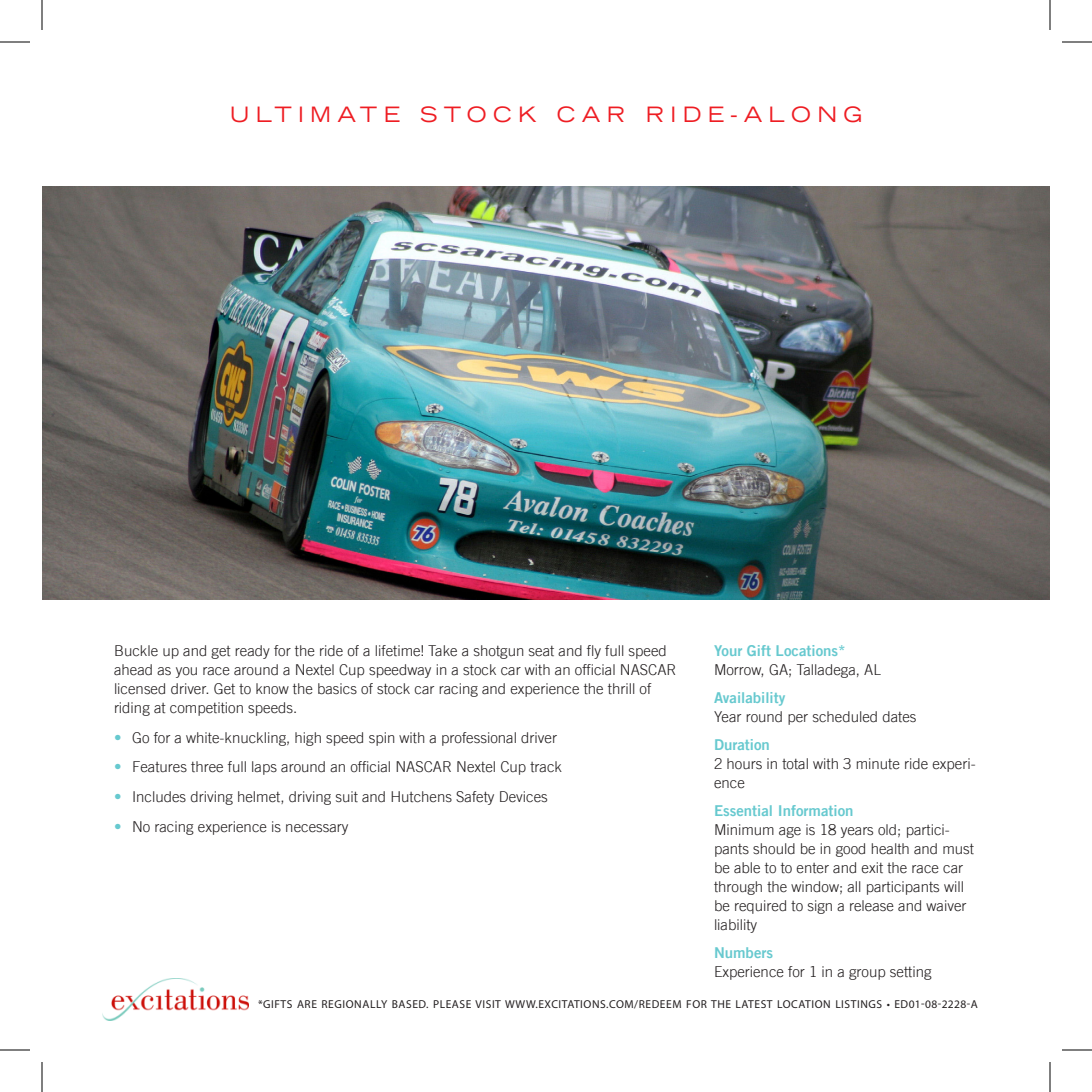
<style>
.page{position:relative;width:1092px;height:1092px;background:#fff}
.page>*{position:absolute;margin:0;border:0;box-sizing:border-box;transform-origin:0 0}
.Head{font:expanded 21px "Trade Gothic LT";letter-spacing:.3em;color:#ee1d23}
.t1{font:300 15px/19px "Trade Gothic LT";color:#231f20}
.t2{font:11.6px "Myriad Pro";letter-spacing:.05em;color:#231f20}
.s1{color:#67c9cf}
.s2{font-family:"Trade Gothic LT Bold Two";font-weight:400;color:#67c9cf}
</style>
<div class="page">
<img style="left:102px;top:978px;width:147px;height:42px">
<img style="left:42px;top:186px;width:1008px;height:414px">
<hr style="left:0;top:42px;width:30px;height:1px;background:#000">
<hr style="left:1062px;top:42px;width:30px;height:1px;background:#000">
<hr style="left:0;top:1050px;width:30px;height:1px;background:#000">
<hr style="left:1062px;top:1050px;width:30px;height:1px;background:#000">
<hr style="left:42px;top:0;width:1px;height:30px;background:#000">
<hr style="left:42px;top:1062px;width:1px;height:30px;background:#000">
<hr style="left:1050px;top:0;width:1px;height:30px;background:#000">
<hr style="left:1050px;top:1062px;width:1px;height:30px;background:#000">
<p class="Head" style="left:230px;top:100px;width:634px">ULTIMATE STOCK CAR R IDE-ALONG</p>
<p class="t1" style="left:114px;top:641px;width:564px">Buckle up and get ready for the ride of a lifetime! Take a shotgun seat and fly full speed ahead as you race around a Nextel Cup speedway in a stock car with an official NASCAR licensed driver. Get to know the basics of stock car racing and experience the thrill of riding at competition speeds.</p>
<p class="t1" style="left:114px;top:728px;width:445px"><span class="s1">•</span> Go for a white-knuckling, high speed spin with a professional driver</p>
<p class="t1" style="left:114px;top:757px;width:450px"><span class="s1">•</span> Features three full laps around an official NASCAR Nextel Cup track</p>
<p class="t1" style="left:114px;top:787px;width:435px"><span class="s1">•</span> Includes driving helmet, driving suit and Hutchens Safety Devices</p>
<p class="t1" style="left:114px;top:817px;width:236px"><span class="s1">•</span> No racing experience is necessary</p>
<p class="t1" style="left:714px;top:641px;width:168px"><span class="s2">Your Gift Locations*<br></span>Morrow, GA; Talladega, AL</p>
<p class="t1" style="left:714px;top:688px;width:204px"><span class="s2">Availability<br></span>Year round per scheduled dates</p>
<p class="t1" style="left:714px;top:735px;width:263px"><span class="s2">Duration<br></span>2 hours in total with 3 minute ride experi&shy;ence</p>
<p class="t1" style="left:714px;top:801px;width:262px"><span class="s2">Essential Information<br></span>Minimum age is 18 years old; partici&shy;pants should be in good health and must be able to to enter and exit the race car through the window; all participants will be required to sign a release and waiver liability</p>
<p class="t1" style="left:714px;top:943px;width:219px"><span class="s2">Numbers<br></span>Experience for 1 in a group setting</p>
<p class="t2" style="left:258px;top:997px;width:389px">*GIFTS ARE REGIONALLY BASED. PLEASE VISIT WWW.EXCITATIONS.COM/REDEEM</p>
<p class="t2" style="left:686px;top:997px;width:293px">FOR THE LATEST LOCATION LISTINGS • ED01-08-2228-A</p>
</div>
